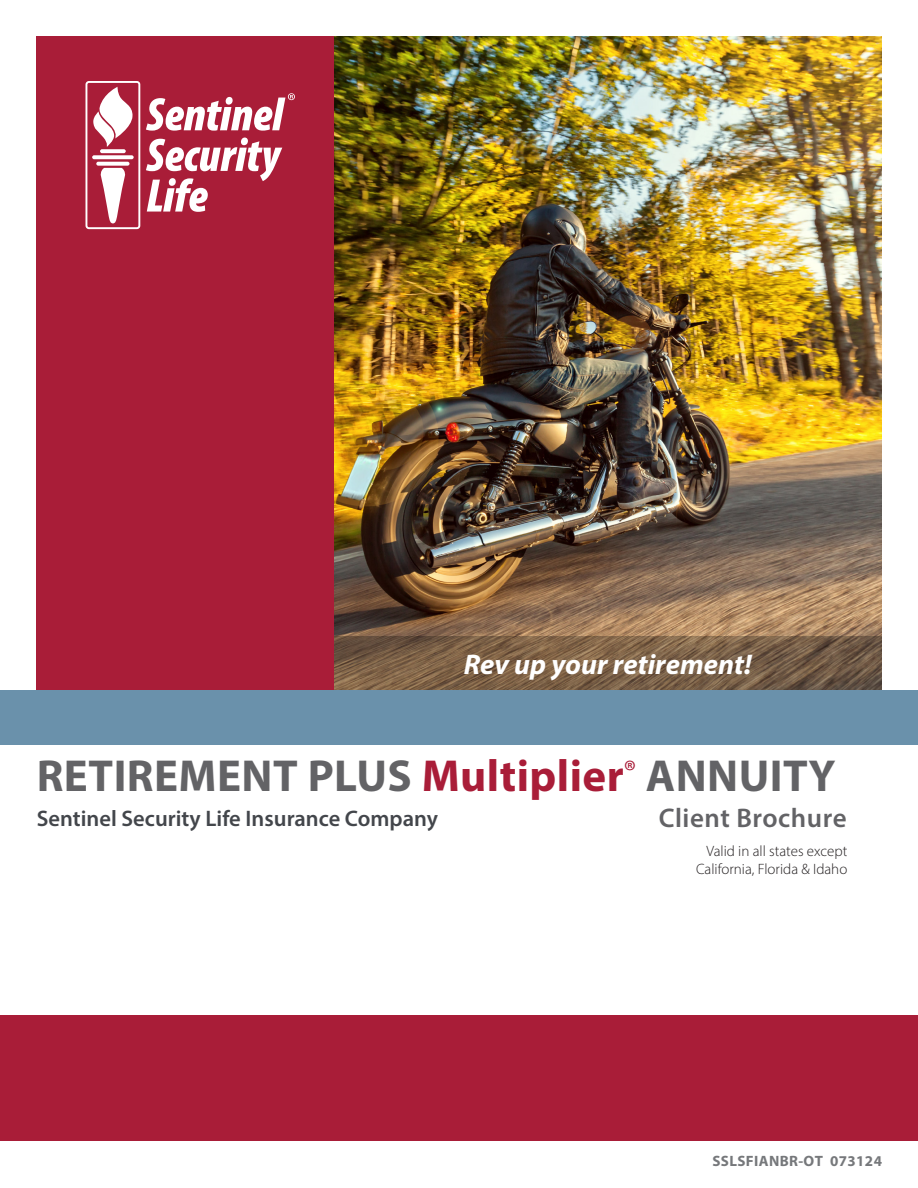
<style>
.page{position:relative;width:918px;height:1188px;background:#fff}
.page>*{position:absolute;margin:0;border:0;box-sizing:border-box;transform-origin:0 0}
.t1{font:700 45px "Myriad Pro";letter-spacing:.01em;color:#636366}
.t2{font:italic 700 28.5px "Myriad Pro";color:#fff}
.t3{font:600 27px "Myriad Pro";letter-spacing:.02em;color:#636366}
.t4{font:600 22.5px "Myriad Pro";color:#43464b}
.t5{font:300 15px "Myriad Pro";color:#231f20}
.t6{font:700 15px "Myriad Pro";letter-spacing:.025em;color:#76787b}
.s1{color:#a91d38}
</style>
<div class="page">
<div style="left:0;top:1015px;width:918px;height:126px;background:#a91d38"></div>
<div style="left:36px;top:36px;width:309px;height:657px;background:#a91d38"></div>
<div style="left:86px;top:81px;width:54px;height:148px;border:2px solid #fff;border-radius:3px"></div>
<svg style="left:93px;top:87px;width:40px;height:60px"></svg>
<svg style="left:101px;top:168px;width:24px;height:55px"></svg>
<svg style="left:96px;top:162px;width:34px;height:4px"></svg>
<svg style="left:92px;top:155px;width:42px;height:4px"></svg>
<svg style="left:100px;top:149px;width:26px;height:4px"></svg>
<svg style="left:146px;top:138px;width:136px;height:74px"></svg>
<svg style="left:146px;top:93px;width:149px;height:38px"></svg>
<img style="left:334px;top:36px;width:548px;height:655px">
<svg style="left:334px;top:636px;width:547px;height:55px;background:#786048"></svg>
<div style="left:0;top:691px;width:918px;height:54px;background:#6a91ab"></div>
<p class="t2" style="left:464px;top:646px;width:289px">Rev up your retirement!</p>
<p class="t1" style="left:37px;top:746px;width:801px">RETIREMENT PLUS <span class="s1">Multiplier</span><sup>®</sup> ANNUITY</p>
<p class="t3" style="left:659px;top:801px;width:189px">Client Brochure</p>
<p class="t5" style="left:706px;top:842px;width:142px">Valid in all states except</p>
<p class="t5" style="left:696px;top:860px;width:153px">California, Florida &amp; Idaho</p>
<p class="t4" style="left:37px;top:804px;width:403px">Sentinel Security Life Insurance Company</p>
<p class="t6" style="left:712px;top:1151px;width:171px">SSLSFIANBR-OT 073124</p>
</div>
